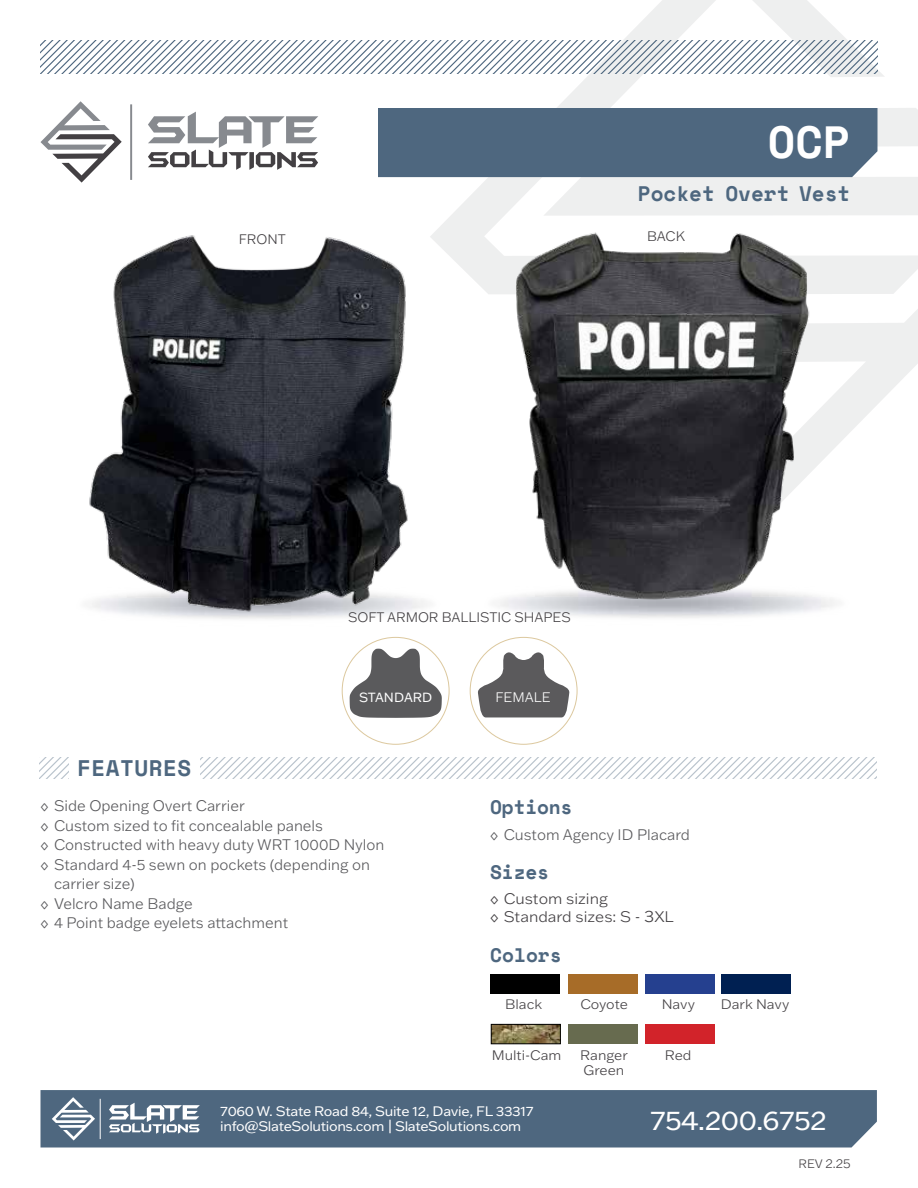
<style>
.page{position:relative;width:918px;height:1188px;background:#fff}
.page>*{position:absolute;margin:0;border:0;box-sizing:border-box;transform-origin:0 0}
.t1{font:700 45px "Space Mono";color:#fff}
.t2{font:27px "Franklin Gothic ATF";letter-spacing:-.015em;color:#fff;scale:1.05 1}
.t3{font:700 22.5px "Space Mono";letter-spacing:.025em;color:#4e677f}
.t4{font:700 21px "Space Mono";color:#4e677f}
.t5{font:700 19.5px "Space Mono";letter-spacing:-.01em;color:#4e677f}
.t6{font:300 15px "Franklin Gothic ATF";color:#59595c}
.t7{font:300 15px/18px "Franklin Gothic ATF";color:#434043;scale:1.05 1}
.t8{font:13.5px/15px "Franklin Gothic ATF";letter-spacing:-.025em;color:#fff;scale:1.05 1}
.t9{font:300 13.5px "Franklin Gothic ATF";color:#434043;scale:1.05 1}
.t10{font:300 13.5px "Franklin Gothic ATF";color:#434043}
.t11{font:300 13.5px "Franklin Gothic ATF";color:#fff}
.t12{font:13.05px "Franklin Gothic ATF";color:#fff}
.t13{font:300 12px "Franklin Gothic ATF";color:#434043}
.s1{font-size:16.5px}
</style>
<div class="page">
<svg style="left:832px;top:309px;width:86px;height:141px;fill:#eeefef"></svg>
<svg style="left:430px;top:0;width:488px;height:294px"></svg>
<div style="left:378px;top:108px;width:500px;height:69px;background:#4e677f"></div>
<svg style="left:41px;top:101px;width:81px;height:82px"></svg>
<hr style="left:130px;top:104px;width:2px;height:76px;background:#878a8f">
<svg style="left:148px;top:112px;width:170px;height:58px"></svg>
<div style="left:40px;top:1090px;width:837px;height:58px;background:#4e677f"></div>
<svg style="left:40px;top:40px;width:838px;height:33px"></svg>
<svg style="left:52px;top:1097px;width:43px;height:44px"></svg>
<hr style="left:100px;top:1099px;width:1px;height:40px;background:#fff">
<svg style="left:109px;top:1103px;width:91px;height:31px"></svg>
<img style="left:80px;top:235px;width:343px;height:413px">
<img style="left:490px;top:212px;width:342px;height:401px">
<svg style="left:40px;top:757px;width:837px;height:22px"></svg>
<div style="left:70px;top:751px;width:130px;height:33px;background:#fff"></div>
<div style="left:490px;top:974px;width:69px;height:20px;background:#000"></div>
<div style="left:568px;top:974px;width:69px;height:20px;background:#a76c28"></div>
<div style="left:645px;top:974px;width:69px;height:20px;background:#25408f"></div>
<div style="left:721px;top:974px;width:69px;height:20px;background:#002052"></div>
<div style="left:568px;top:1024px;width:69px;height:20px;background:#676b4f"></div>
<img style="left:493px;top:1026px;width:66px;height:16px">
<div style="left:491px;top:1024px;width:70px;height:20px;border:1px solid #000"></div>
<div style="left:342px;top:637px;width:107px;height:107px;background:#fff;border-radius:50%"></div>
<svg style="left:349px;top:648px;width:93px;height:70px"></svg>
<svg style="left:477px;top:648px;width:93px;height:70px"></svg>
<div style="left:645px;top:1024px;width:69px;height:19px;background:#d2232a"></div>
<h1 class="t1" style="left:768px;top:108px;width:84px">OCP</h1>
<h3 class="t4" style="left:638px;top:177px;width:214px">Pocket Overt Vest</h3>
<p class="t10" style="left:239px;top:230px;width:49px">FRONT</p>
<p class="t10" style="left:647px;top:227px;width:39px">BACK</p>
<p class="t10" style="left:348px;top:608px;width:224px">SOFT ARMOR BALLISTIC SHAPES</p>
<h3 class="t3" style="left:77px;top:751px;width:116px">FEATURES</h3>
<p class="t12" style="left:359px;top:688px;width:75px">STANDARD</p>
<p class="t11" style="left:495px;top:688px;width:57px">FEMALE</p>
<p class="t6" style="left:40px;top:796px;width:206px">◊ Side Opening Overt Carrier</p>
<p class="t6" style="left:40px;top:815px;width:284px">◊ Custom sized to fit concealable panels</p>
<p class="t6" style="left:40px;top:835px;width:345px">◊ Constructed with heavy duty WRT 1000D Nylon</p>
<p class="t6" style="left:40px;top:854px;width:331px">◊ Standard 4-5 sewn on pockets (depending on</p>
<p class="t6" style="left:54px;top:874px;width:82px">carrier size)</p>
<p class="t6" style="left:40px;top:893px;width:154px">◊ Velcro Name Badge</p>
<p class="t6" style="left:40px;top:913px;width:249px">◊ 4 Point badge eyelets attachment</p>
<h3 class="t5" style="left:490px;top:792px;width:84px">Options</h3>
<p class="t6" style="left:490px;top:825px;width:201px">◊ Custom Agency ID Placard</p>
<h3 class="t5" style="left:490px;top:857px;width:60px">Sizes</h3>
<p class="t7" style="left:490px;top:889px;width:177px">◊ Custom sizing<br>◊ Standard sizes: S - <span class="s1">3</span>XL</p>
<h3 class="t5" style="left:490px;top:941px;width:73px">Colors</h3>
<p class="t9" style="left:505px;top:996px;width:37px">Black</p>
<p class="t9" style="left:580px;top:996px;width:47px">Coyote</p>
<p class="t9" style="left:662px;top:996px;width:33px">Navy</p>
<p class="t9" style="left:721px;top:996px;width:67px">Dark Navy</p>
<p class="t9" style="left:492px;top:1046px;width:68px">Multi-Cam</p>
<p class="t9" style="left:580px;top:1046px;width:47px">Ranger</p>
<p class="t9" style="left:665px;top:1046px;width:27px">Red</p>
<p class="t9" style="left:584px;top:1061px;width:40px">Green</p>
<p class="t8" style="left:220px;top:1103px;width:300px">7060 W. State Road 84, Suite 12, Davie, FL 33317 info@SlateSolutions.com | SlateSolutions.com</p>
<h2 class="t2" style="left:650px;top:1103px;width:170px">754.200.6752</h2>
<p class="t13" style="left:799px;top:1155px;width:53px">REV 2.25</p>
</div>
